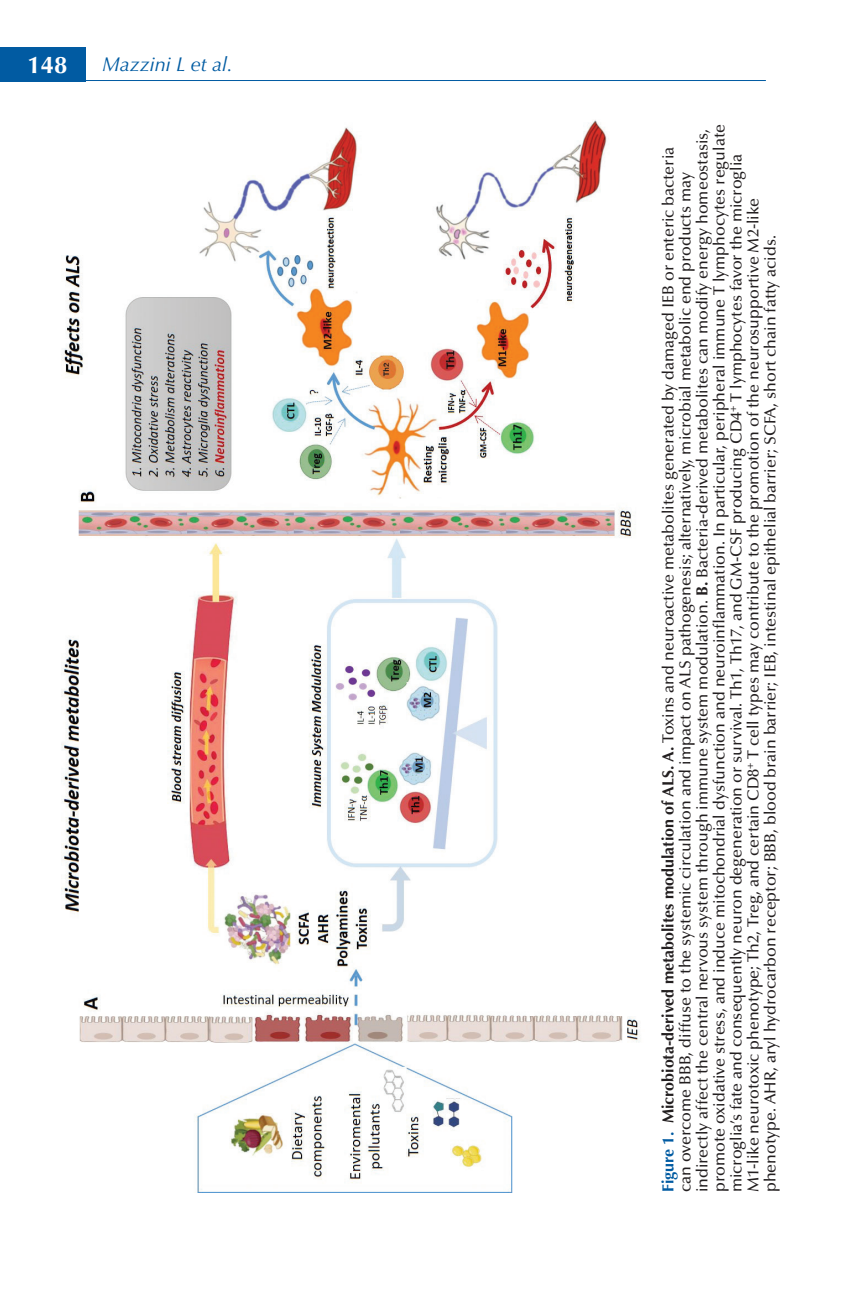
<style>
.page{position:relative;width:851px;height:1304px;background:#fff}
.page>*{position:absolute;margin:0;border:0;box-sizing:border-box;transform-origin:0 0}
.t1{font:700 24px "Optima LT Std";color:#fff}
.t2{font:italic 20px "Optima LT Std";color:#015ba2}
.t3{font:500 16px/17px "Optima LT Std";color:#231f20}
.s1{font-weight:700;color:#015ba2}
.s2{font-weight:700}
</style>
<div class="page">
<div style="left:0;top:47px;width:85px;height:34px;background:#015ba2"></div>
<hr style="left:0;top:80px;width:765px;height:1px;background:#015ba2">
<img style="left:61px;top:120px;width:579px;height:1072px">
<h1 class="t1" style="left:27px;top:51px;width:42px">148</h1>
<p class="t2" style="left:102px;top:53px;width:132px">Mazzini L et al.</p>
<p class="t3" style="left:659px;top:1192px;width:1069px;rotate:-90deg"><span class="s1">Figure 1.</span> <span class="s2">Microbiota-derived metabolites modulation of ALS. A.</span> Toxins and neuroactive metabolites generated by damaged IEB or enteric bacteria can overcome BBB, diffuse to the systemic circulation and impact on ALS pathogenesis; alternatively, microbial metabolic end products may indirectly affect the central nervous system through immune system modulation. <span class="s2">B.</span> Bacteria-derived metabolites can modify energy homeostasis, promote oxidative stress, and induce mitochondrial dysfunction and neuroinflammation. In particular, peripheral immune T lymphocytes regulate microglia’s fate and consequently neuron degeneration or survival. Th1, Th17, and GM-CSF producing CD4<sup>+</sup> T lymphocytes favor the microglia M1-like neurotoxic phenotype; Th2, Treg, and certain CD8<sup>+</sup> T cell types may contribute to the promotion of the neurosupportive M2-like phenotype. AHR, aryl hydrocarbon receptor; BBB, blood brain barrier; IEB, intestinal epithelial barrier; SCFA, short chain fatty acids.</p>
</div>
